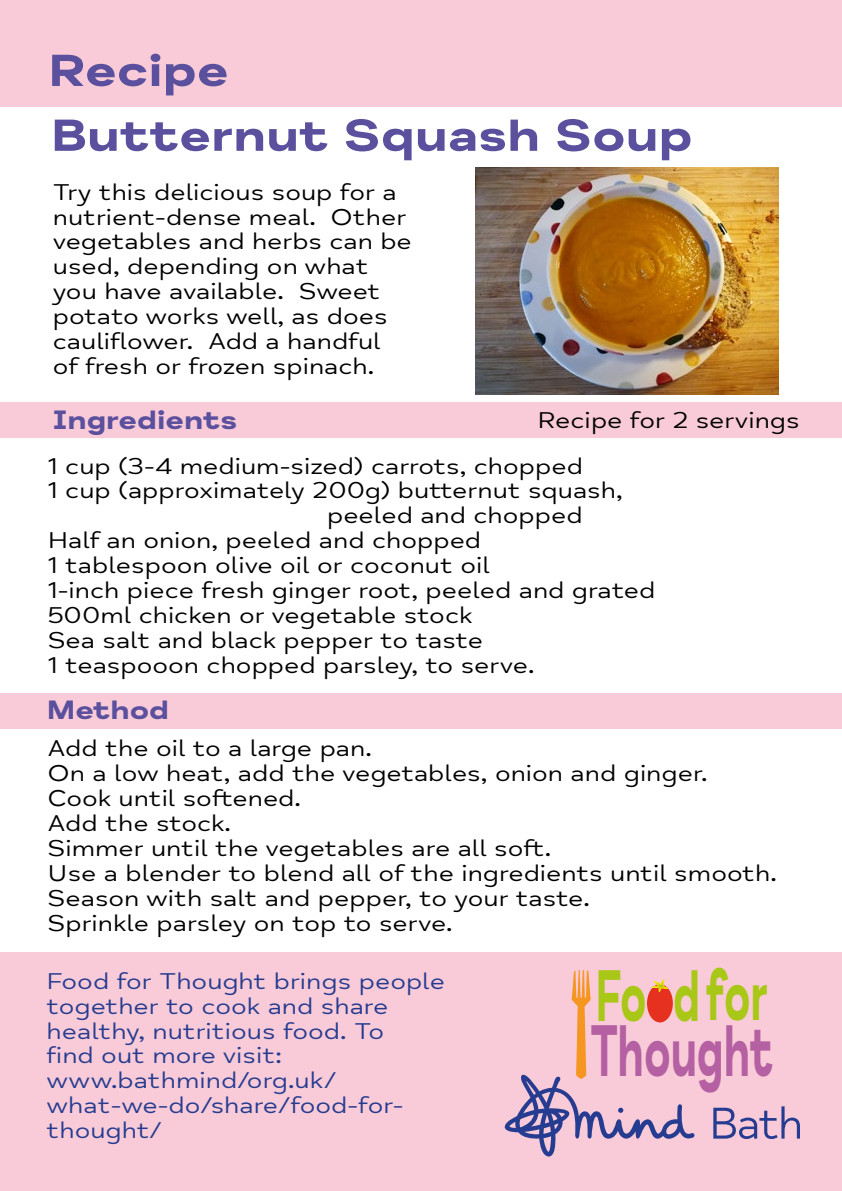
<style>
.page{position:relative;width:842px;height:1191px;background:#fff}
.page>*{position:absolute;margin:0;border:0;box-sizing:border-box;transform-origin:0 0}
.t1{font:700 73.8px "Mind Meridian";color:#a8c716;scale:.59 1}
.t2{font:700 73.8px "Mind Meridian";letter-spacing:-.005em;color:#b460a2;scale:.59 1}
.t3{font:700 46px "Mind Meridian";color:#5a509d;scale:1.19 1}
.t4{font:700 26.8px "Mind Meridian";color:#5a509d;scale:1.19 1}
.t5{font:23px/25px "Mind Meridian";color:#000;scale:1.19 1}
.t6{font:23px/25px "Mind Meridian";color:#263c90;scale:1.19 1}
</style>
<div class="page">
<div style="left:1px;top:952px;width:841px;height:239px;background:#f9cbd8"></div>
<div style="left:0;top:0;width:842px;height:107px;background:#f9cbd8"></div>
<div style="left:0;top:402px;width:842px;height:36px;background:#f9cbd8"></div>
<svg style="left:504px;top:970px;width:191px;height:186px"></svg>
<svg style="left:713px;top:1106px;width:87px;height:33px"></svg>
<div style="left:0;top:693px;width:842px;height:36px;background:#f9cbd8"></div>
<img style="left:475px;top:167px;width:303px;height:228px">
<h2 class="t3" style="left:48px;top:43px;width:153px">Recipe</h2>
<h2 class="t3" style="left:51px;top:108px;width:541px">Butternut Squash Soup</h2>
<p class="t5" style="left:53px;top:180px;width:303px">Try this delicious soup for a nutrient-dense meal. Other vegetables and herbs can be used, depending on what you have available. Sweet potato works well, as does cauliflower. Add a handful of fresh or frozen spinach.</p>
<p class="t4" style="left:53px;top:404px;width:157px">Ingredients</p>
<p class="t5" style="left:48px;top:398px;width:633px;line-height:45.4px;text-indent:490px">Recipe for 2 servings<br>1 cup (3-4 medium-sized) carrots, chopped</p>
<p class="t5" style="left:48px;top:479px;width:485px">1 cup (approximately 200g) butternut squash,</p>
<p class="t5" style="left:327px;top:504px;width:216px">peeled and chopped</p>
<p class="t5" style="left:48px;top:528px;width:366px">Half an onion, peeled and chopped</p>
<p class="t5" style="left:48px;top:553px;width:373px">1 tablespoon olive oil or coconut oil</p>
<p class="t5" style="left:48px;top:578px;width:512px">1-inch piece fresh ginger root, peeled and grated</p>
<p class="t5" style="left:48px;top:603px;width:358px">500ml chicken or vegetable stock</p>
<p class="t5" style="left:48px;top:628px;width:367px">Sea salt and black pepper to taste</p>
<p class="t5" style="left:48px;top:653px;width:410px">1 teaspooon chopped parsley, to serve.</p>
<p class="t4" style="left:47px;top:694px;width:104px">Method</p>
<p class="t5" style="left:48px;top:736px;width:614px">Add the oil to a large pan.<br>On a low heat, add the vegetables, onion and ginger.<br>Cook until softened.<br>Add the stock.<br>Simmer until the vegetables are all soft.<br>Use a blender to blend all of the ingredients until smooth.<br>Season with salt and pepper, to your taste.<br>Sprinkle parsley on top to serve.</p>
<p class="t6" style="left:47px;top:969px;width:336px">Food for Thought brings people together to cook and share healthy, nutritious food. To<br>find out more visit: www.bathmind/org.uk/ what-we-do/share/food-for&shy;thought/</p>
<h1 class="t1" style="left:595px;top:952px;width:294px">Foodfor</h1>
<h1 class="t2" style="left:590px;top:1007px;width:313px">Thought</h1>
</div>
